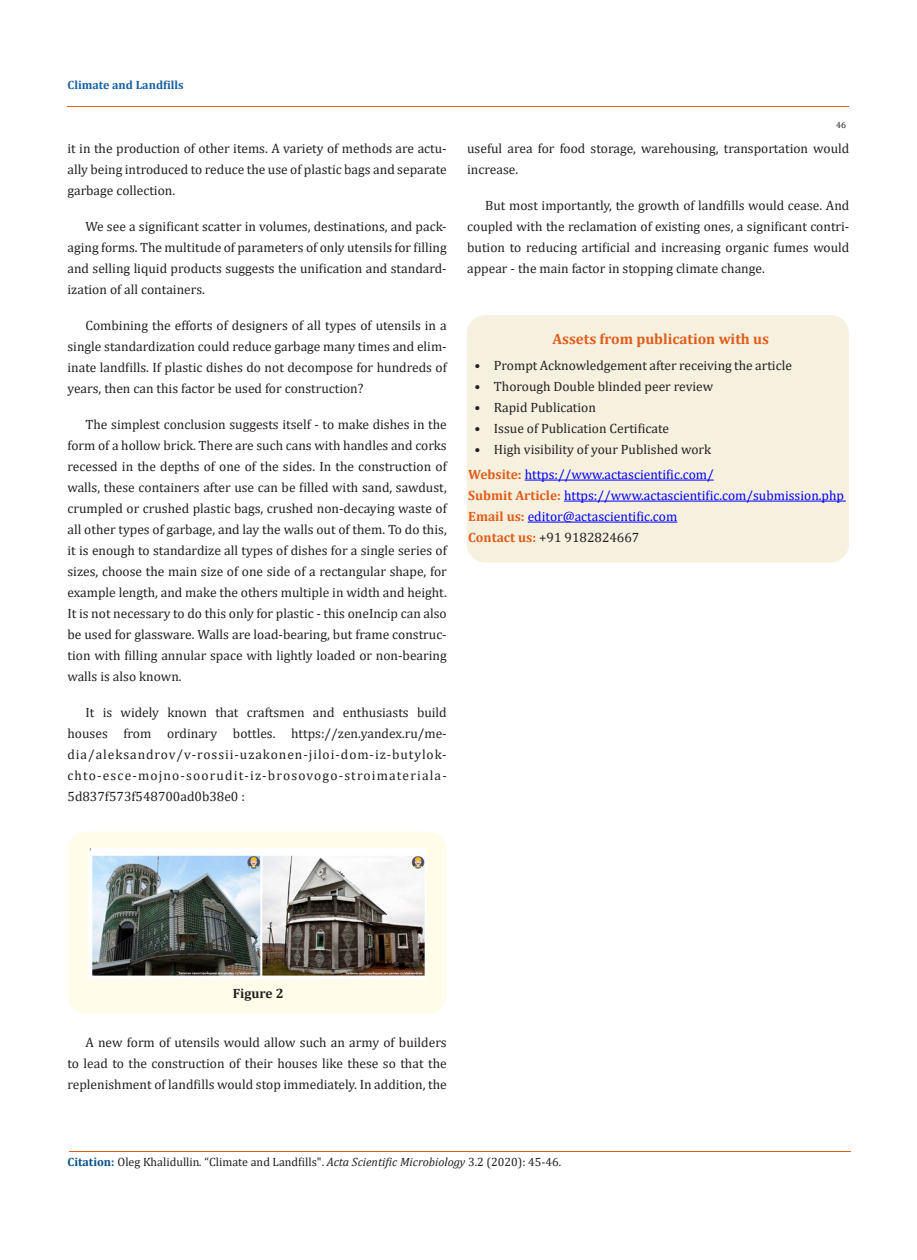
<style>
.page{position:relative;width:917px;height:1260px;background:#fff}
.page>*{position:absolute;margin:0;border:0;box-sizing:border-box;transform-origin:0 0}
.t1{font:700 15px "Cambria";color:#e05d1a}
.t2{font:13.5px/21px "Cambria";color:#231f20;text-align:justify}
.t3{font:13.5px "Cambria";color:#00f}
.t4{font:700 13.5px "Cambria";color:#231f20}
.t5{font:12px "Cambria";color:#231f20}
.t6{font:700 12px "Cambria";color:#1560a6}
.t7{font:9px "Cambria";color:#231f20}
.s1{font-weight:700;color:#e05d1a}
.s2{font-weight:700;color:#035089}
.s3{font-style:italic}
</style>
<div class="page">
<hr style="left:67px;top:106px;width:782px;height:1px;background:#e05d1a">
<div style="left:67px;top:832px;width:379px;height:181px;background:#fffde9;border-radius:18px"></div>
<img style="left:88px;top:849px;width:337px;height:130px">
<div style="left:467px;top:316px;width:381px;height:246px;background:#f6f0df;border-radius:18px"></div>
<div style="left:467px;top:315px;width:382px;height:247px;border:2px solid #f6f0df;border-radius:18px"></div>
<hr style="left:524px;top:480px;width:189px;height:1px;background:#00f">
<hr style="left:564px;top:501px;width:281px;height:1px;background:#00f">
<hr style="left:527px;top:522px;width:150px;height:1px;background:#00f">
<hr style="left:69px;top:1151px;width:781px;height:1px;background:#e05d1a">
<p class="t6" style="left:67px;top:76px;width:118px">Climate and Landfills</p>
<p class="t2" style="left:67px;top:138px;width:381px">it in the production of other items. A variety of methods are actu&shy;ally being introduced to reduce the use of plastic bags and separate garbage collection.</p>
<p class="t2" style="left:67px;top:216px;width:381px;text-indent:18px">We see a significant scatter in volumes, destinations, and pack&shy;aging forms. The multitude of parameters of only utensils for filling and selling liquid products suggests the unification and standard&shy;ization of all containers.</p>
<p class="t2" style="left:67px;top:315px;width:381px;text-indent:18px">Combining the efforts of designers of all types of utensils in a single standardization could reduce garbage many times and elim&shy;inate landfills. If plastic dishes do not decompose for hundreds of years, then can this factor be used for construction?</p>
<p class="t2" style="left:67px;top:414px;width:381px;text-indent:18px">The simplest conclusion suggests itself - to make dishes in the form of a hollow brick. There are such cans with handles and corks recessed in the depths of one of the sides. In the construction of walls, these containers after use can be filled with sand, sawdust, crumpled or crushed plastic bags, crushed non-decaying waste of all other types of garbage, and lay the walls out of them. To do this, it is enough to standardize all types of dishes for a single series of sizes, choose the main size of one side of a rectangular shape, for example length, and make the others multiple in width and height.<br>It is not necessary to do this only for plastic - this oneIncip can also be used for glassware. Walls are load-bearing, but frame construc&shy;tion with filling annular space with lightly loaded or non-bearing walls is also known.</p>
<p class="t2" style="left:67px;top:702px;width:381px;text-indent:18px">It is widely known that craftsmen and enthusiasts build houses from ordinary bottles. https://zen.yandex.ru/me&shy;dia/aleksandrov/v-rossii-uzakonen-jiloi-dom-iz-butylok&shy;chto-esce-mojno-soorudit-iz-brosovogo-stroimateriala-5d837f573f548700ad0b38e0 :</p>
<p class="t7" style="left:836px;top:120px;width:11px">46</p>
<p class="t2" style="left:467px;top:138px;width:383px">useful area for food storage, warehousing, transportation would increase.</p>
<p class="t2" style="left:467px;top:195px;width:384px;text-indent:18px">But most importantly, the growth of landfills would cease. And coupled with the reclamation of existing ones, a significant contri&shy;bution to reducing artificial and increasing organic fumes would appear - the main factor in stopping climate change.</p>
<p class="t1" style="left:552px;top:328px;width:218px">Assets from publication with us</p>
<p class="t2" style="left:474px;top:354px;width:319px">• Prompt Acknowledgement after receiving the article</p>
<p class="t2" style="left:474px;top:375px;width:240px">• Thorough Double blinded peer review</p>
<p class="t2" style="left:474px;top:396px;width:123px">• Rapid Publication</p>
<p class="t2" style="left:474px;top:417px;width:196px">• Issue of Publication Certificate</p>
<p class="t2" style="left:474px;top:438px;width:238px">• High visibility of your Published work</p>
<p class="t3" style="left:468px;top:467px;width:247px"><span class="s1">Website:</span> https://www.actascientific.com/</p>
<p class="t3" style="left:468px;top:488px;width:377px"><span class="s1">Submit Article:</span> https://www.actascientific.com/submission.php</p>
<p class="t3" style="left:468px;top:509px;width:210px"><span class="s1">Email us:</span> editor@actascientific.com</p>
<p class="t2" style="left:468px;top:527px;width:173px"><span class="s1">Contact us:</span> +91 9182824667</p>
<p class="t4" style="left:233px;top:984px;width:52px">Figure 2</p>
<p class="t2" style="left:67px;top:1032px;width:381px;text-indent:18px">A new form of utensils would allow such an army of builders to lead to the construction of their houses like these so that the replenishment of landfills would stop immediately. In addition, the</p>
<p class="t5" style="left:67px;top:1155px;width:495px"><span class="s2">Citation:</span> Oleg Khalidullin<span class="s3">.</span> “Climate and Landfills". <span class="s3">Acta Scientific Microbiology</span> 3.2 (2020): 45-46.</p>
</div>
